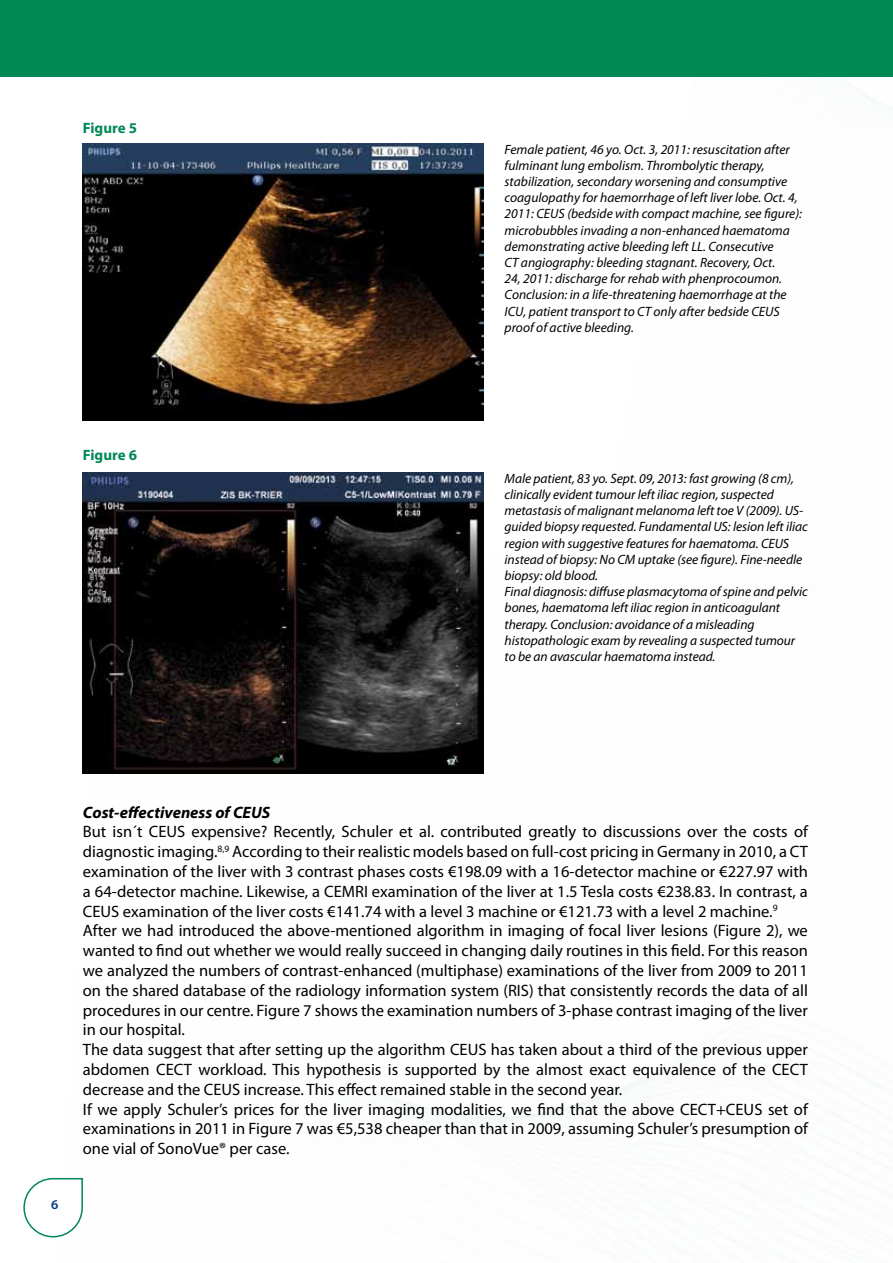
<style>
.page{position:relative;width:893px;height:1263px;background:#fff}
.page>*{position:absolute;margin:0;border:0;box-sizing:border-box;transform-origin:0 0}
.t1{font:16.5px/19.8px "Myriad Pro";color:#000}
.t2{font:italic 700 16.5px "Myriad Pro";color:#000}
.t3{font:700 15px "Myriad Pro";letter-spacing:-.005em;color:#085}
.t4{font:italic 13.5px/16.2px "Myriad Pro";letter-spacing:-.005em;color:#000}
.t5{font:600 13.5px "Myriad Pro";color:#003882}
</style>
<div class="page">
<div style="left:0;top:0;width:893px;height:77px;background:#085"></div>
<svg style="left:23px;top:1177px;width:60px;height:61px"></svg>
<img style="left:83px;top:144px;width:401px;height:276px">
<img style="left:83px;top:473px;width:401px;height:300px">
<p class="t3" style="left:83px;top:118px;width:56px">Figure 5</p>
<p class="t3" style="left:83px;top:445px;width:56px">Figure 6</p>
<p class="t4" style="left:505px;top:141px;width:299px">Female patient, 46 yo. Oct. 3, 2011: resuscitation after fulminant lung embolism. Thrombolytic therapy, stabilization, secondary worsening and consumptive coagulopathy for haemorrhage of left liver lobe. Oct. 4, 2011: CEUS (bedside with compact machine, see figure): microbubbles invading a non-enhanced haematoma demonstrating active bleeding left LL. Consecutive<br>CT angiography: bleeding stagnant. Recovery, Oct.<br>24, 2011: discharge for rehab with phenprocoumon.<br>Conclusion: in a life-threatening haemorrhage at the ICU, patient transport to CT only after bedside CEUS proof of active bleeding.</p>
<p class="t4" style="left:505px;top:470px;width:305px">Male patient, 83 yo. Sept. 09, 2013: fast growing (8 cm), clinically evident tumour left iliac region, suspected metastasis of malignant melanoma left toe V (2009). US&shy;guided biopsy requested. Fundamental US: lesion left iliac region with suggestive features for haematoma. CEUS instead of biopsy: No CM uptake (see figure). Fine-needle biopsy: old blood.<br>Final diagnosis: diffuse plasmacytoma of spine and pelvic bones, haematoma left iliac region in anticoagulant therapy. Conclusion: avoidance of a misleading histopathologic exam by revealing a suspected tumour to be an avascular haematoma instead.</p>
<p class="t5" style="left:51px;top:1196px;width:9px">6</p>
<p class="t2" style="left:83px;top:801px;width:189px">Cost-effectiveness of CEUS</p>
<p class="t1" style="left:83px;top:822px;width:727px">But isn´t CEUS expensive? Recently, Schuler et al. contributed greatly to discussions over the costs of diagnostic imaging.<sup>8,9</sup> According to their realistic models based on full-cost pricing in Germany in 2010, a CT examination of the liver with 3 contrast phases costs €198.09 with a 16-detector machine or €227.97 with a 64-detector machine. Likewise, a CEMRI examination of the liver at 1.5 Tesla costs €238.83. In contrast, a CEUS examination of the liver costs €141.74 with a level 3 machine or €121.73 with a level 2 machine.<sup>9<br></sup>After we had introduced the above-mentioned algorithm in imaging of focal liver lesions (Figure 2), we wanted to find out whether we would really succeed in changing daily routines in this field. For this reason we analyzed the numbers of contrast-enhanced (multiphase) examinations of the liver from 2009 to 2011 on the shared database of the radiology information system (RIS) that consistently records the data of all procedures in our centre. Figure 7 shows the examination numbers of 3-phase contrast imaging of the liver in our hospital.<br>The data suggest that after setting up the algorithm CEUS has taken about a third of the previous upper abdomen CECT workload. This hypothesis is supported by the almost exact equivalence of the CECT decrease and the CEUS increase. This effect remained stable in the second year.<br>If we apply Schuler’s prices for the liver imaging modalities, we find that the above CECT+CEUS set of examinations in 2011 in Figure 7 was €5,538 cheaper than that in 2009, assuming Schuler’s presumption of one vial of SonoVue® per case.</p>
</div>
